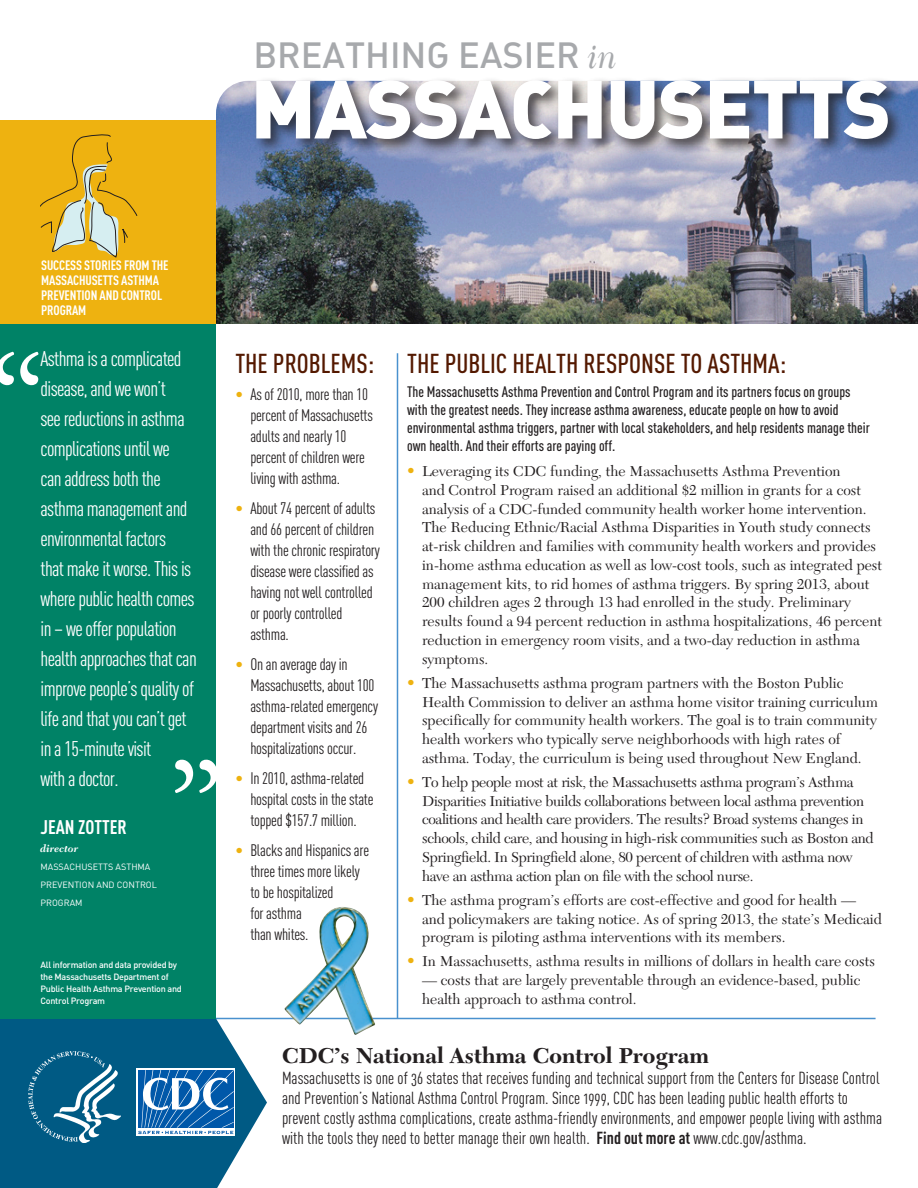
<style>
.page{position:relative;width:918px;height:1188px;background:#fff}
.page>*{position:absolute;margin:0;border:0;box-sizing:border-box;transform-origin:0 0}
.t1{font:144px "Adobe Garamond Regular SC";color:#fff}
.t2{font:81px "DIN Black Alternate";letter-spacing:-.02em;color:#fff}
.t3{font:36px "DIN Medium Alternate";color:#a7a9ac}
.column_heads{font:500 27px "DIN Cond";color:#541900}
.CDC_heading_bottom{font:700 22.5px "New Caledonia";color:#231f20}
._1_quote{font:21px/30px "DIN Cond";letter-spacing:-.03em;color:#fff}
._2_quote_name{font:700 19.5px "DIN Cond";color:#fff}
.CDC_copy_bottom{font:17.25px/20.2px "DIN Cond Regular Alternate";color:#231f20}
._5_prob{font:16.5px/21px "DIN Cond";letter-spacing:-.015em;color:#231f20}
._7_response{font:15px/18.8px "New Caledonia";color:#231f20}
._7_response-2{font:15px/18.8px "New Caledonia";letter-spacing:-.02em;color:#231f20}
._6_leadin{font:500 15px/18px "DIN Cond";color:#231f20}
.t4{font:700 13.5px/15px "DIN Cond";letter-spacing:-.01em;color:#fff}
._3_quote_title{font:italic 700 10.5px "New Caledonia";color:#fff}
.All_info{font:500 9px/12px "DIN";letter-spacing:-.03em;color:#fff}
._4_quote_org{font:9px/18px "DIN";color:#fff}
.s1{font-family:"New Caledonia";font-style:italic}
.s2{color:#eeb210}
.s3{font-family:"DIN Cond";font-size:16.5px;color:#eeb210}
.s4{font-family:"DIN Cond Bold Alternate"}
</style>
<div class="page">
<hr style="left:69px;top:1018px;width:807px;height:1px;background:#4991ce">
<svg style="left:0;top:1018px;width:267px;height:170px;background:#257296"></svg>
<div style="left:0;top:324px;width:216px;height:694px;background:#008266"></div>
<hr style="left:397px;top:353px;width:1px;height:665px;background:#4991ce">
<div style="left:0;top:121px;width:216px;height:203px;background:#eeb210"></div>
<img style="left:216px;top:81px;width:702px;height:243px">
<div style="left:253px;top:76px;width:651px;height:79px;background:#231f20;opacity:.75"></div>
<svg style="left:40px;top:135px;width:97px;height:122px"></svg>
<img style="left:284px;top:907px;width:91px;height:128px">
<img style="left:29px;top:1051px;width:92px;height:92px">
<div style="left:137px;top:1069px;width:98px;height:67px;background:#fff"></div>
<svg style="left:138px;top:1070px;width:101px;height:64px"></svg>
<p class="t3" style="left:253px;top:32px;width:366px">BREATHING EASIER <span class="s1">in</span></p>
<p class="t2" style="left:250px;top:55px;width:642px">MASSACHUSETTS</p>
<h2 class="t4" style="left:41px;top:257px;width:129px">SUCCESS STORIES FROM THE<br>MASSACHUSETTS ASTHMA<br>PREVENTION AND CONTROL<br>PROGRAM</h2>
<p class="_1_quote" style="left:40px;top:344px;width:158px">Asthma is a complicated disease, and we won’t<br>see reductions in asthma complications until we<br>can address both the asthma management and environmental factors<br>that make it worse. This is where public health comes in – we offer population health approaches that can improve people’s quality of life and that you can’t get in a 15-minute visit<br>with a doctor.</p>
<p class="_2_quote_name" style="left:40px;top:815px;width:88px">JEAN ZOTTER</p>
<p class="_3_quote_title" style="left:40px;top:843px;width:40px">director</p>
<p class="_4_quote_org" style="left:40px;top:858px;width:118px">MASSACHUSETTS ASTHMA<br>PREVENTION AND CONTROL<br>PROGRAM</p>
<h1 class="t1" style="left:-12px;top:331px;width:60px">“</h1>
<h1 class="t1" style="left:167px;top:738px;width:60px">”</h1>
<p class="All_info" style="left:40px;top:959px;width:143px">All information and data provided by the Massachusetts Department of<br>Public Health Asthma Prevention and<br>Control Program</p>
<p class="column_heads" style="left:235px;top:347px;width:141px">THE PROBLEMS:</p>
<p class="_5_prob" style="left:250px;top:383px;width:124px;text-indent:-15px"><span class="s2">•</span> As of 2010, more than 10 percent of Massachusetts adults and nearly 10 percent of children were living with asthma.</p>
<p class="_5_prob" style="left:250px;top:497px;width:131px;text-indent:-15px"><span class="s2">•</span> About 74 percent of adults and 66 percent of children with the chronic respiratory disease were classified as having not well controlled or poorly controlled asthma.</p>
<p class="_5_prob" style="left:250px;top:653px;width:129px;text-indent:-15px"><span class="s2">•</span> On an average day in<br>Massachusetts, about 100 asthma-related emergency department visits and 26 hospitalizations occur.</p>
<p class="_5_prob" style="left:250px;top:767px;width:125px;text-indent:-15px"><span class="s2">•</span> In 2010, asthma-related hospital costs in the state topped $157.7 million.</p>
<p class="_5_prob" style="left:250px;top:839px;width:120px;text-indent:-15px"><span class="s2">•</span> Blacks and Hispanics are three times more likely to be hospitalized<br>for asthma<br>than whites.</p>
<p class="column_heads" style="left:407px;top:347px;width:381px">THE PUBLIC HEALTH RESPONSE TO ASTHMA:</p>
<p class="_6_leadin" style="left:407px;top:382px;width:464px">The Massachusetts Asthma Prevention and Control Program and its partners focus on groups with the greatest needs. They increase asthma awareness, educate people on how to avoid environmental asthma triggers, partner with local stakeholders, and help residents manage their own health. And their efforts are paying off.</p>
<p class="_7_response" style="left:422px;top:462px;width:462px;text-indent:-15px"><span class="s3">•</span> Leveraging its CDC funding, the Massachusetts Asthma Prevention<br>and Control Program raised an additional $2 million in grants for a cost analysis of a CDC-funded community health worker home intervention.<br>The Reducing Ethnic/Racial Asthma Disparities in Youth study connects at-risk children and families with community health workers and provides in-home asthma education as well as low-cost tools, such as integrated pest management kits, to rid homes of asthma triggers. By spring 2013, about 200 children ages 2 through 13 had enrolled in the study. Preliminary results found a 94 percent reduction in asthma hospitalizations, 46 percent reduction in emergency room visits, and a two-day reduction in asthma symptoms.</p>
<p class="_7_response" style="left:422px;top:674px;width:458px;text-indent:-15px"><span class="s3">•</span> The Massachusetts asthma program partners with the Boston Public Health Commission to deliver an asthma home visitor training curriculum specifically for community health workers. The goal is to train community health workers who typically serve neighborhoods with high rates of asthma. Today, the curriculum is being used throughout New England.</p>
<p class="_7_response-2" style="left:422px;top:773px;width:453px;text-indent:-15px"><span class="s3">•</span> To help people most at risk, the Massachusetts asthma program’s Asthma Disparities Initiative builds collaborations between local asthma prevention coalitions and health care providers. The results? Broad systems changes in schools, child care, and housing in high-risk communities such as Boston and Springfield. In Springfield alone, 80 percent of children with asthma now have an asthma action plan on file with the school nurse.</p>
<p class="_7_response" style="left:422px;top:891px;width:461px;text-indent:-15px"><span class="s3">•</span> The asthma program’s efforts are cost-effective and good for health — and policymakers are taking notice. As of spring 2013, the state’s Medicaid program is piloting asthma interventions with its members.</p>
<p class="_7_response" style="left:407px;top:952px;width:469px"><span class="s3">•</span> In Massachusetts, asthma results in millions of dollars in health care costs</p>
<p class="_7_response" style="left:422px;top:971px;width:440px">— costs that are largely preventable through an evidence-based, public health approach to asthma control.</p>
<p class="CDC_heading_bottom" style="left:282px;top:1043px;width:429px">CDC’s National Asthma Control Program</p>
<p class="CDC_copy_bottom" style="left:282px;top:1067px;width:602px">Massachusetts is one of 36 states that receives funding and technical support from the Centers for Disease Control and Prevention’s National Asthma Control Program. Since 1999, CDC has been leading public health efforts to prevent costly asthma complications, create asthma-friendly environments, and empower people living with asthma with the tools they need to better manage their own health. <span class="s4">Find out more at</span> www.cdc.gov/asthma.</p>
</div>
